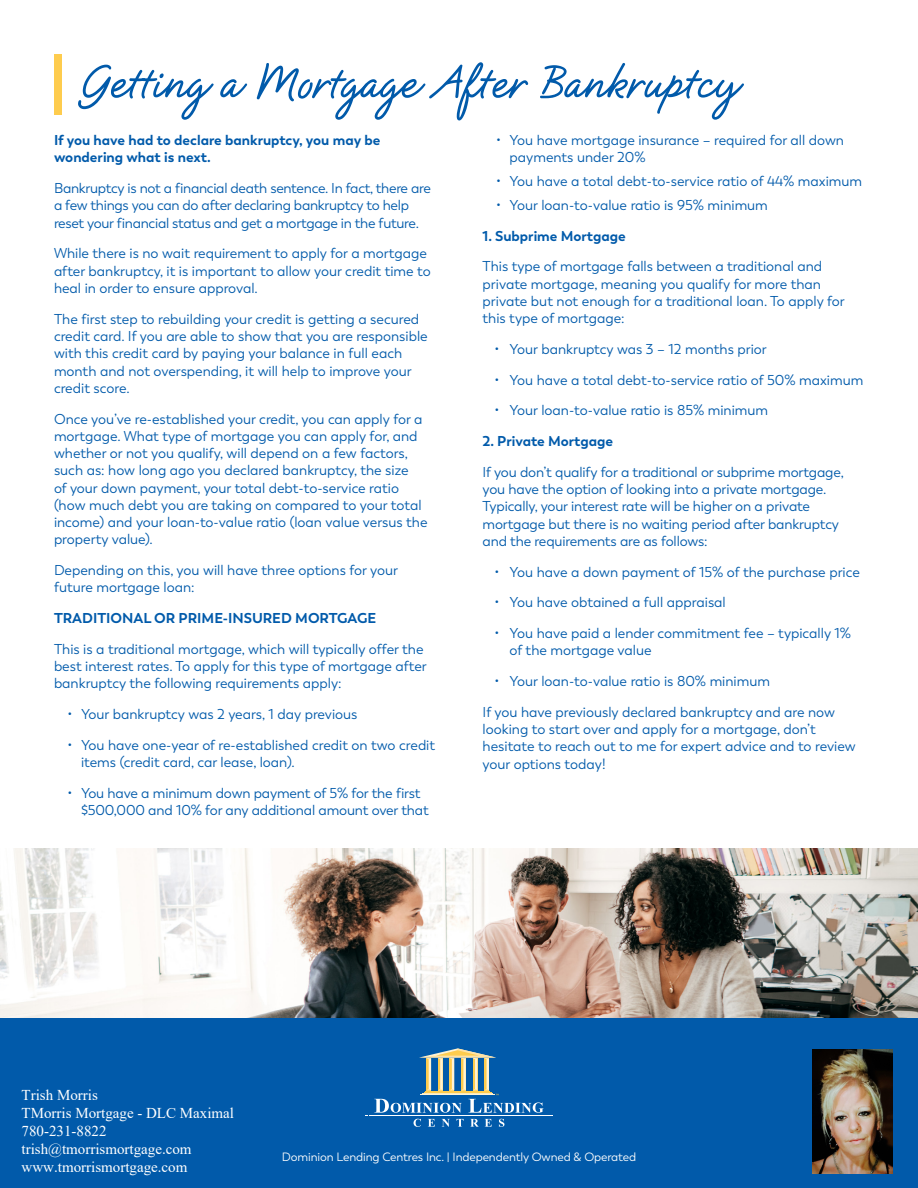
<style>
.page{position:relative;width:918px;height:1188px;background:#fff}
.page>*{position:absolute;margin:0;border:0;box-sizing:border-box;transform-origin:0 0}
.Headers_LRG{font:700 52.5px "Natural Script";color:#015aaa}
.t1{font:15px/18px "Times New Roman";color:#fff}
.Body_copy{font:14.25px/17.2px "Trenda";color:#015aaa}
.Body_copy-2{font:14.25px/17.2px "Trenda";letter-spacing:-.02em;color:#015aaa}
.Body_copy-3{font:700 14.25px/17.2px "Trenda";color:#015aaa}
.Body_copy-4{font:12px "Trenda";letter-spacing:-.01em;color:#fff}
</style>
<div class="page">
<div style="left:54px;top:54px;width:7px;height:61px;background:#fecc4e"></div>
<div style="left:0;top:1017px;width:918px;height:171px;background:#015aaa"></div>
<svg style="left:414px;top:1119px;width:7px;height:8px"></svg>
<svg style="left:428px;top:1119px;width:7px;height:8px"></svg>
<svg style="left:442px;top:1119px;width:8px;height:8px"></svg>
<svg style="left:456px;top:1119px;width:8px;height:8px"></svg>
<svg style="left:470px;top:1119px;width:9px;height:8px"></svg>
<svg style="left:485px;top:1119px;width:7px;height:8px"></svg>
<svg style="left:499px;top:1119px;width:5px;height:8px"></svg>
<hr style="left:369px;top:1115px;width:180px;height:1px;background:#fff">
<svg style="left:374px;top:1048px;width:170px;height:65px"></svg>
<img style="left:0;top:848px;width:918px;height:169px">
<img style="left:813px;top:1050px;width:79px;height:123px">
<p class="Headers_LRG" style="left:82px;top:49px;width:658px">Getting a Mortgage After Bankruptcy</p>
<p class="Body_copy-3" style="left:54px;top:132px;width:328px">If you have had to declare bankruptcy, you may be wondering what is next.</p>
<p class="Body_copy-2" style="left:54px;top:180px;width:378px">Bankruptcy is not a financial death sentence. In fact, there are a few things you can do after declaring bankruptcy to help reset your financial status and get a mortgage in the future.</p>
<p class="Body_copy" style="left:54px;top:245px;width:378px">While there is no wait requirement to apply for a mortgage after bankruptcy, it is important to allow your credit time to heal in order to ensure approval.</p>
<p class="Body_copy" style="left:54px;top:310px;width:375px">The first step to rebuilding your credit is getting a secured credit card. If you are able to show that you are responsible with this credit card by paying your balance in full each month and not overspending, it will help to improve your credit score.</p>
<p class="Body_copy" style="left:54px;top:410px;width:375px">Once you’ve re-established your credit, you can apply for a mortgage. What type of mortgage you can apply for, and whether or not you qualify, will depend on a few factors, such as: how long ago you declared bankruptcy, the size<br>of your down payment, your total debt-to-service ratio (how much debt you are taking on compared to your total income) and your loan-to-value ratio (loan value versus the property value).</p>
<p class="Body_copy" style="left:54px;top:562px;width:346px">Depending on this, you will have three options for your future mortgage loan:</p>
<p class="Body_copy-3" style="left:54px;top:610px;width:324px">TRADITIONAL OR PRIME-INSURED MORTGAGE</p>
<p class="Body_copy" style="left:54px;top:641px;width:374px">This is a traditional mortgage, which will typically offer the best interest rates. To apply for this type of mortgage after bankruptcy the following requirements apply:</p>
<p class="Body_copy" style="left:68px;top:706px;width:292px">• Your bankruptcy was 2 years, 1 day previous</p>
<p class="Body_copy" style="left:81px;top:736px;width:356px;text-indent:-14px">• You have one-year of re-established credit on two credit items (credit card, car lease, loan).</p>
<p class="Body_copy" style="left:81px;top:784px;width:349px;text-indent:-14px">• You have a minimum down payment of 5% for the first $500,000 and 10% for any additional amount over that</p>
<p class="Body_copy" style="left:510px;top:131px;width:336px;text-indent:-14px">• You have mortgage insurance – required for all down payments under 20%</p>
<p class="Body_copy" style="left:496px;top:173px;width:368px">• You have a total debt-to-service ratio of 44% maximum</p>
<p class="Body_copy" style="left:496px;top:197px;width:273px">• Your loan-to-value ratio is 95% minimum</p>
<p class="Body_copy-3" style="left:483px;top:227px;width:145px">1. Subprime Mortgage</p>
<p class="Body_copy" style="left:483px;top:258px;width:364px">This type of mortgage falls between a traditional and private mortgage, meaning you qualify for more than private but not enough for a traditional loan. To apply for this type of mortgage:</p>
<p class="Body_copy" style="left:495px;top:341px;width:274px">• Your bankruptcy was 3 – 12 months prior</p>
<p class="Body_copy" style="left:495px;top:371px;width:370px">• You have a total debt-to-service ratio of 50% maximum</p>
<p class="Body_copy" style="left:495px;top:402px;width:275px">• Your loan-to-value ratio is 85% minimum</p>
<p class="Body_copy-3" style="left:483px;top:433px;width:132px">2. Private Mortgage</p>
<p class="Body_copy" style="left:483px;top:464px;width:363px">If you don’t qualify for a traditional or subprime mortgage, you have the option of looking into a private mortgage.<br>Typically, your interest rate will be higher on a private mortgage but there is no waiting period after bankruptcy and the requirements are as follows:</p>
<p class="Body_copy" style="left:495px;top:563px;width:367px">• You have a down payment of 15% of the purchase price</p>
<p class="Body_copy" style="left:495px;top:594px;width:233px">• You have obtained a full appraisal</p>
<p class="Body_copy" style="left:510px;top:625px;width:343px;text-indent:-15px">• You have paid a lender commitment fee – typically 1% of the mortgage value</p>
<p class="Body_copy" style="left:495px;top:673px;width:277px">• Your loan-to-value ratio is 80% minimum</p>
<p class="Body_copy" style="left:483px;top:704px;width:375px">If you have previously declared bankruptcy and are now looking to start over and apply for a mortgage, don’t hesitate to reach out to me for expert advice and to review your options today!</p>
<p class="t1" style="left:22px;top:1086px;width:214px">Trish Morris<br>TMorris Mortgage - DLC Maximal<br>780-231-8822 trish@tmorrismortgage.com www.tmorrismortgage.com</p>
<p class="Body_copy-4" style="left:282px;top:1149px;width:356px">Dominion Lending Centres Inc. | Independently Owned &amp; Operated</p>
</div>
